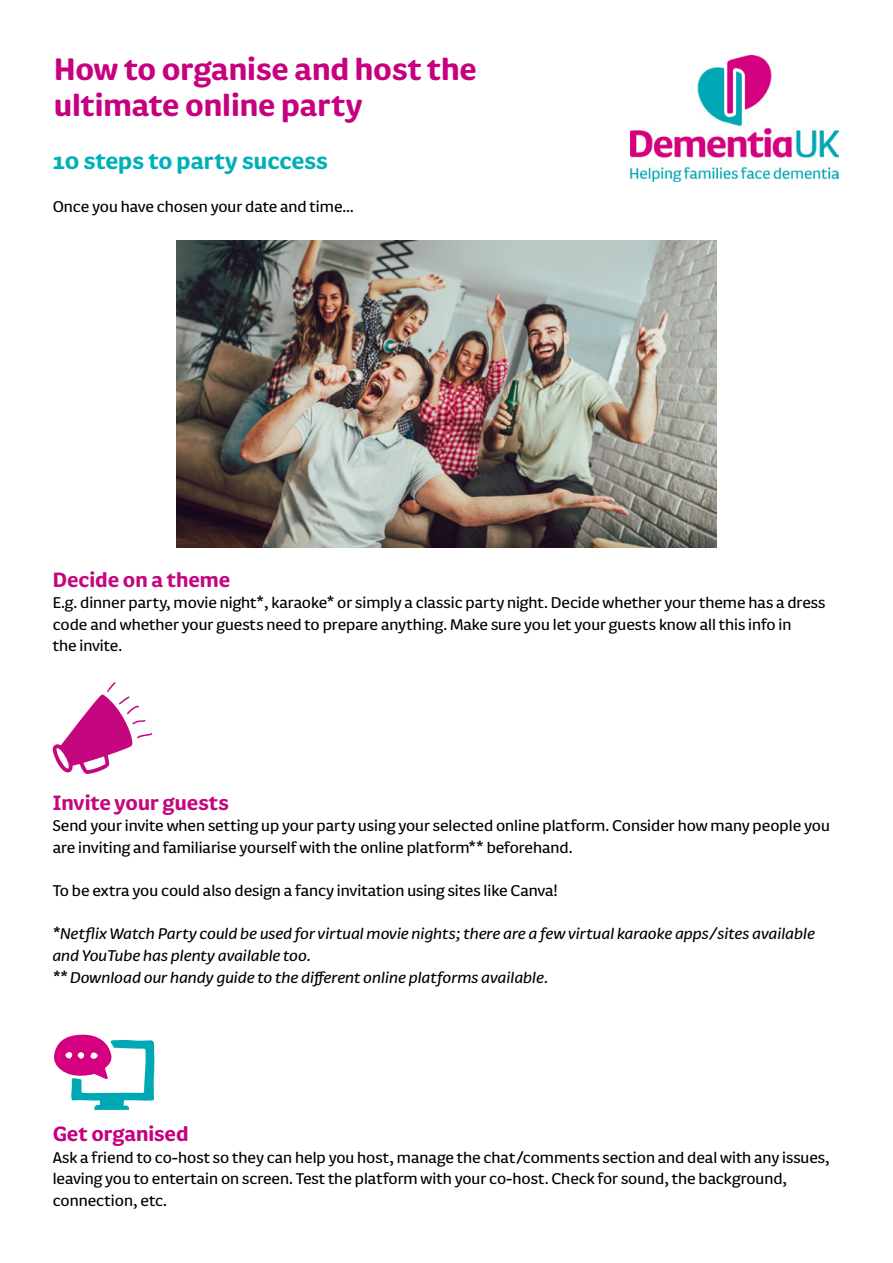
<style>
.page{position:relative;width:893px;height:1263px;background:#fff}
.page>*{position:absolute;margin:0;border:0;box-sizing:border-box;transform-origin:0 0}
.t1{font:700 36px/36px "FS Pimlico";color:#c6007e}
.t2{font:700 27px "FS Pimlico";color:#00b0b8}
.t3{font:700 24px "FS Pimlico";color:#c4077e}
.t4{font:700 24px "FS Pimlico";color:#c6007e}
.t5{font:18px/21.6px "FS Pimlico";color:#000}
.t6{font:italic 18px/21.6px "FS Pimlico";color:#000}
</style>
<div class="page">
<img style="left:631px;top:55px;width:208px;height:126px">
<img style="left:176px;top:240px;width:540px;height:307px">
<svg style="left:52px;top:682px;width:101px;height:92px"></svg>
<svg style="left:54px;top:1035px;width:101px;height:75px"></svg>
<p class="t1" style="left:54px;top:49px;width:424px">How to organise and host the ultimate online party</p>
<p class="t2" style="left:53px;top:141px;width:277px">10 steps to party success</p>
<p class="t5" style="left:53px;top:195px;width:303px">Once you have chosen your date and time…</p>
<p class="t3" style="left:53px;top:561px;width:179px">Decide on a theme</p>
<p class="t5" style="left:53px;top:591px;width:774px">E.g. dinner party, movie night*, karaoke* or simply a classic party night. Decide whether your theme has a dress code and whether your guests need to prepare anything. Make sure you let your guests know all this info in<br>the invite.</p>
<p class="t3" style="left:53px;top:785px;width:178px">Invite your guests</p>
<p class="t5" style="left:53px;top:814px;width:779px">Send your invite when setting up your party using your selected online platform. Consider how many people you are inviting and familiarise yourself with the online platform** beforehand.</p>
<p class="t5" style="left:53px;top:879px;width:507px">To be extra you could also design a fancy invitation using sites like Canva!</p>
<p class="t6" style="left:53px;top:923px;width:764px">*Netflix Watch Party could be used for virtual movie nights; there are a few virtual karaoke apps/sites available and YouTube has plenty available too.</p>
<p class="t6" style="left:53px;top:966px;width:497px">** Download our handy guide to the different online platforms available.</p>
<p class="t4" style="left:53px;top:1116px;width:137px">Get organised</p>
<p class="t5" style="left:53px;top:1146px;width:778px">Ask a friend to co-host so they can help you host, manage the chat/comments section and deal with any issues, leaving you to entertain on screen. Test the platform with your co-host. Check for sound, the background, connection, etc.</p>
</div>
